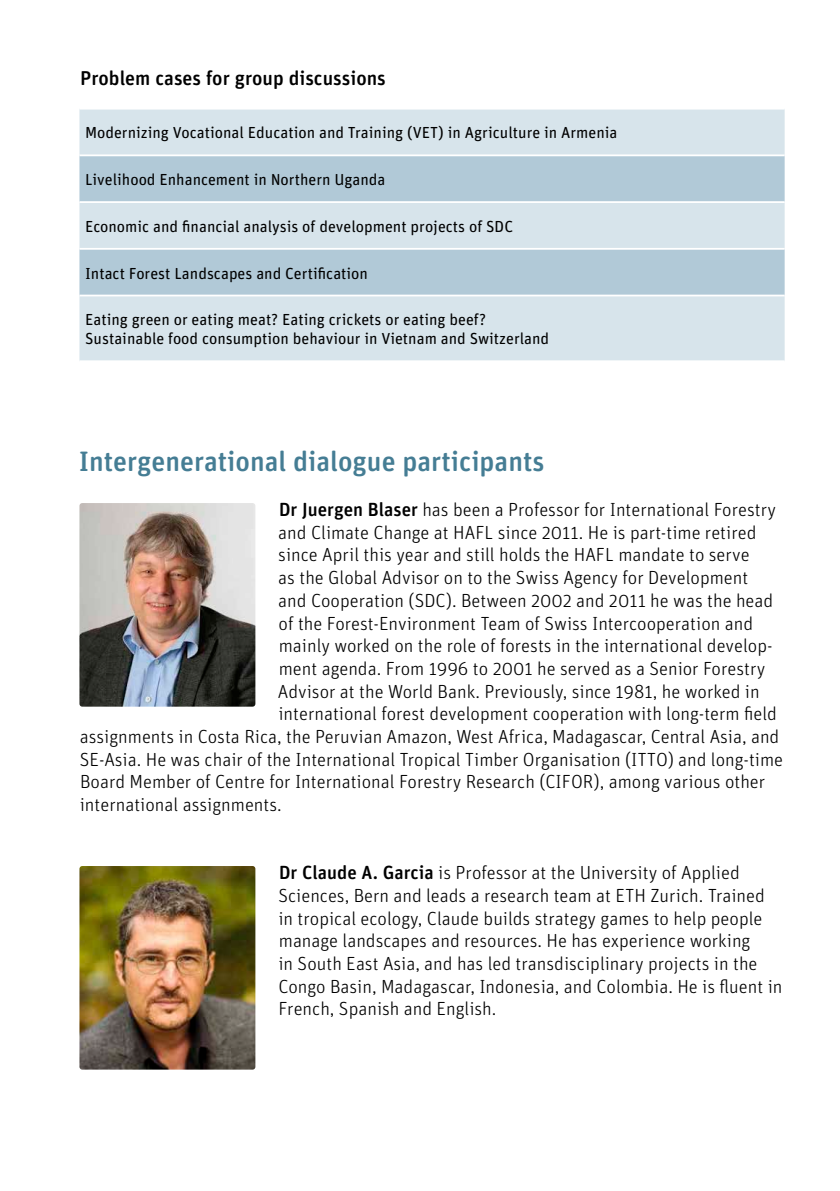
<style>
.page{position:relative;width:840px;height:1191px;background:#fff}
.page>*{position:absolute;margin:0;border:0;box-sizing:border-box;transform-origin:0 0}
.t1{font:500 28px "Unit Rounded Pro";color:#457d94}
.t2{font:500 20px "Unit Rounded Pro";color:#000}
.t3{font:300 19px/22.6px "Unit Rounded Pro";color:#000}
.t4{font:16px/19px "Unit Rounded Pro";color:#000}
.s1{font-weight:500}
</style>
<div class="page">
<div style="left:79px;top:110px;width:705px;height:250px;background:#d7e4eb"></div>
<svg style="left:79px;top:156px;width:705px;height:139px;fill:#b1c9d7"></svg>
<hr style="left:79px;top:154px;width:705px;height:2px;background:#fff">
<hr style="left:79px;top:201px;width:705px;height:2px;background:#fff">
<hr style="left:79px;top:248px;width:705px;height:2px;background:#fff">
<hr style="left:79px;top:295px;width:705px;height:1px;background:#fff">
<img style="left:79px;top:503px;width:176px;height:203px">
<img style="left:79px;top:866px;width:176px;height:203px">
<p class="t2" style="left:80px;top:64px;width:307px">Problem cases for group discussions</p>
<p class="t4" style="left:85px;top:123px;width:533px">Modernizing Vocational Education and Training (VET) in Agriculture in Armenia</p>
<p class="t4" style="left:85px;top:169px;width:302px">Livelihood Enhancement in Northern Uganda</p>
<p class="t4" style="left:85px;top:216px;width:429px">Economic and financial analysis of development projects of SDC</p>
<p class="t4" style="left:85px;top:263px;width:284px">Intact Forest Landscapes and Certification</p>
<p class="t4" style="left:85px;top:309px;width:465px">Eating green or eating meat? Eating crickets or eating beef?<br>Sustainable food consumption behaviour in Vietnam and Switzerland</p>
<h1 class="t1" style="left:79px;top:441px;width:467px">Intergenerational dialogue participants</h1>
<p class="t3" style="left:279px;top:498px;width:498px"><span class="s1">Dr Juergen Blaser</span> has been a Professor for International Forestry</p>
<p class="t3" style="left:278px;top:520px;width:479px">and Climate Change at HAFL since 2011. He is part-time retired</p>
<p class="t3" style="left:278px;top:543px;width:472px">since April this year and still holds the HAFL mandate to serve</p>
<p class="t3" style="left:278px;top:566px;width:471px">as the Global Advisor on to the Swiss Agency for Development</p>
<p class="t3" style="left:278px;top:588px;width:496px">and Cooperation (SDC). Between 2002 and 2011 he was the head</p>
<p class="t3" style="left:278px;top:611px;width:476px">of the Forest-Environment Team of Swiss Intercooperation and</p>
<p class="t3" style="left:278px;top:634px;width:495px">mainly worked on the role of forests in the international develop-</p>
<p class="t3" style="left:278px;top:656px;width:487px">ment agenda. From 1996 to 2001 he served as a Senior Forestry</p>
<p class="t3" style="left:278px;top:679px;width:483px">Advisor at the World Bank. Previously, since 1981, he worked in</p>
<p class="t3" style="left:278px;top:702px;width:500px">international forest development cooperation with long-term field</p>
<p class="t3" style="left:80px;top:725px;width:700px">assignments in Costa Rica, the Peruvian Amazon, West Africa, Madagascar, Central Asia, and</p>
<p class="t3" style="left:80px;top:747px;width:704px">SE-Asia. He was chair of the International Tropical Timber Organisation (ITTO) and long-time</p>
<p class="t3" style="left:80px;top:770px;width:686px">Board Member of Centre for International Forestry Research (CIFOR), among various other</p>
<p class="t3" style="left:80px;top:793px;width:203px">international assignments.</p>
<p class="t3" style="left:278px;top:861px;width:505px"><span class="s1">Dr Claude A. Garcia</span> is Professor at the University of Applied Sciences, Bern and leads a research team at ETH Zurich. Trained in tropical ecology, Claude builds strategy games to help people manage landscapes and resources. He has experience working<br>in South East Asia, and has led transdisciplinary projects in the Congo Basin, Madagascar, Indonesia, and Colombia. He is fluent in French, Spanish and English.</p>
</div>
